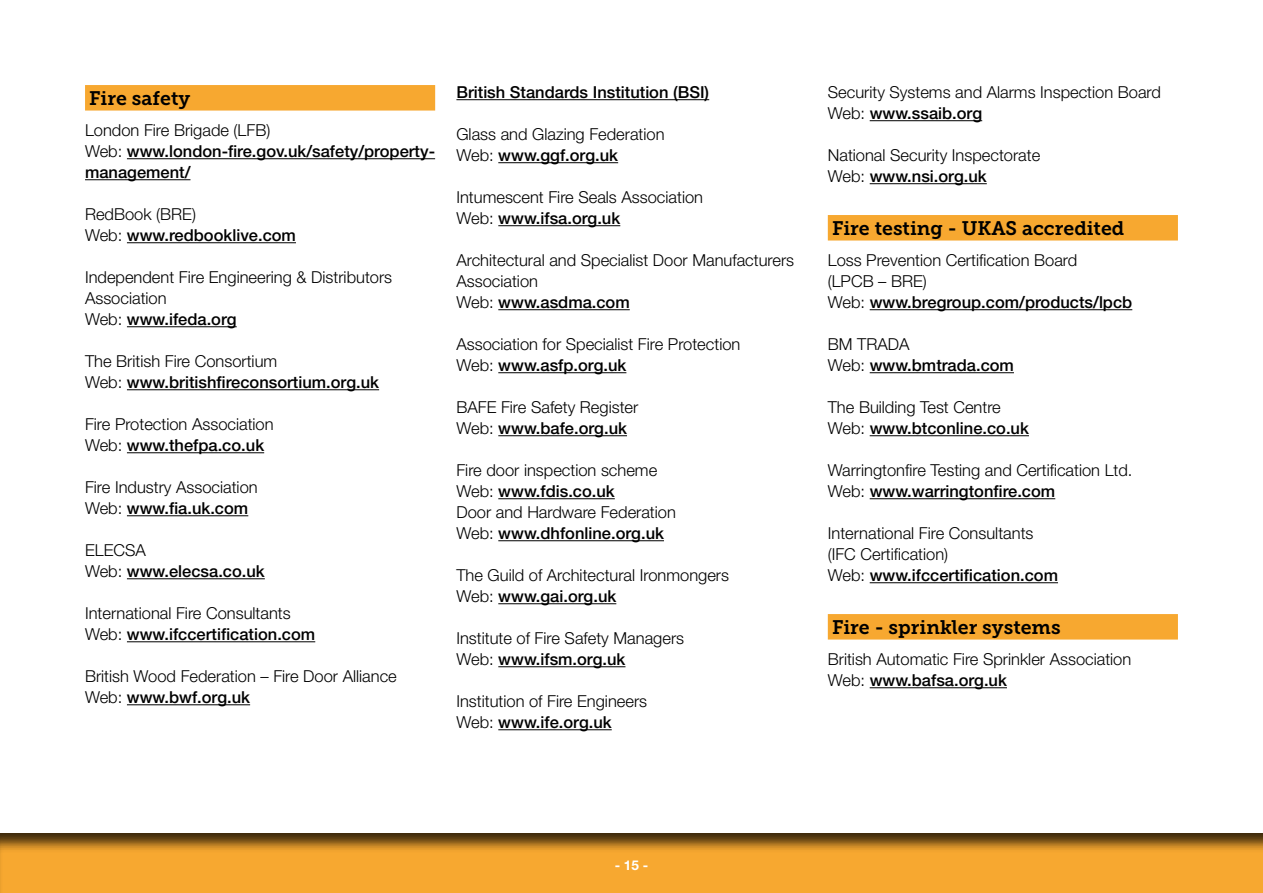
<style>
.page{position:relative;width:1263px;height:893px;background:#fff}
.page>*{position:absolute;margin:0;border:0;box-sizing:border-box;transform-origin:0 0}
.t1{font:19.5px "Museo Slab 700";color:#000}
.t2{font:300 16.5px/21px "Helvetica Neue";color:#000}
.t3{font:500 16.5px/21px "Helvetica Neue";color:#000}
.t4{font:700 13.5px "Helvetica Neue";color:#fff}
.s1{font-weight:300}
.s2{font-weight:500}
</style>
<div class="page">
<div style="left:0;top:822px;width:1263px;height:71px;background:#000;opacity:.75"></div>
<div style="left:85px;top:85px;width:350px;height:26px;background:#f7a830"></div>
<hr style="left:127px;top:158px;width:308px;height:1px;background:#000">
<hr style="left:85px;top:179px;width:105px;height:1px;background:#000">
<hr style="left:127px;top:242px;width:169px;height:1px;background:#000">
<hr style="left:127px;top:326px;width:110px;height:1px;background:#000">
<hr style="left:127px;top:389px;width:252px;height:1px;background:#000">
<hr style="left:127px;top:452px;width:137px;height:1px;background:#000">
<hr style="left:127px;top:515px;width:121px;height:1px;background:#000">
<hr style="left:127px;top:578px;width:138px;height:1px;background:#000">
<hr style="left:127px;top:641px;width:188px;height:1px;background:#000">
<hr style="left:127px;top:704px;width:123px;height:1px;background:#000">
<hr style="left:456px;top:99px;width:253px;height:1px;background:#000">
<hr style="left:498px;top:162px;width:120px;height:1px;background:#000">
<hr style="left:498px;top:225px;width:122px;height:1px;background:#000">
<hr style="left:498px;top:309px;width:132px;height:1px;background:#000">
<hr style="left:498px;top:372px;width:128px;height:1px;background:#000">
<hr style="left:498px;top:435px;width:129px;height:1px;background:#000">
<hr style="left:498px;top:498px;width:117px;height:1px;background:#000">
<hr style="left:498px;top:540px;width:166px;height:1px;background:#000">
<hr style="left:498px;top:603px;width:118px;height:1px;background:#000">
<hr style="left:498px;top:666px;width:127px;height:1px;background:#000">
<hr style="left:498px;top:729px;width:114px;height:1px;background:#000">
<hr style="left:870px;top:120px;width:112px;height:1px;background:#000">
<hr style="left:870px;top:183px;width:117px;height:1px;background:#000">
<div style="left:828px;top:215px;width:350px;height:26px;background:#f7a830"></div>
<hr style="left:870px;top:309px;width:262px;height:1px;background:#000">
<hr style="left:870px;top:372px;width:144px;height:1px;background:#000">
<hr style="left:870px;top:435px;width:159px;height:1px;background:#000">
<hr style="left:870px;top:498px;width:185px;height:1px;background:#000">
<hr style="left:870px;top:582px;width:188px;height:1px;background:#000">
<div style="left:828px;top:614px;width:350px;height:26px;background:#f7a830"></div>
<hr style="left:870px;top:687px;width:137px;height:1px;background:#000">
<p class="t1" style="left:89px;top:87px;width:102px">Fire safety</p>
<p class="t3" style="left:85px;top:120px;width:352px"><span class="s1">London Fire Brigade (LFB)<br>Web:</span> www.london-fire.gov.uk/safety/property&shy;management/</p>
<p class="t3" style="left:85px;top:204px;width:212px"><span class="s1">RedBook (BRE)<br>Web:</span> www.redbooklive.com</p>
<p class="t2" style="left:85px;top:266px;width:309px">Independent Fire Engineering &amp; Distributors<br>Association<br>Web: <span class="s2">www.ifeda.org</span></p>
<p class="t3" style="left:85px;top:351px;width:296px"><span class="s1">The British Fire Consortium<br>Web:</span> www.britishfireconsortium.org.uk</p>
<p class="t2" style="left:85px;top:413px;width:190px">Fire Protection Association<br>Web: <span class="s2">www.thefpa.co.uk</span></p>
<p class="t2" style="left:85px;top:476px;width:174px">Fire Industry Association<br>Web: <span class="s2">www.fia.uk.com</span></p>
<p class="t3" style="left:85px;top:540px;width:181px"><span class="s1">ELECSA<br>Web:</span> www.elecsa.co.uk</p>
<p class="t2" style="left:85px;top:602px;width:232px">International Fire Consultants<br>Web: <span class="s2">www.ifccertification.com</span></p>
<p class="t2" style="left:85px;top:665px;width:313px">British Wood Federation – Fire Door Alliance<br>Web: <span class="s2">www.bwf.org.uk</span></p>
<p class="t3" style="left:456px;top:82px;width:254px">British Standards Institution (BSI)</p>
<p class="t2" style="left:456px;top:123px;width:210px">Glass and Glazing Federation<br>Web: <span class="s2">www.ggf.org.uk</span></p>
<p class="t2" style="left:456px;top:186px;width:248px">Intumescent Fire Seals Association<br>Web: <span class="s2">www.ifsa.org.uk</span></p>
<p class="t2" style="left:456px;top:249px;width:339px">Architectural and Specialist Door Manufacturers<br>Association<br>Web: <span class="s2">www.asdma.com</span></p>
<p class="t2" style="left:456px;top:333px;width:285px">Association for Specialist Fire Protection<br>Web: <span class="s2">www.asfp.org.uk</span></p>
<p class="t2" style="left:456px;top:396px;width:183px">BAFE Fire Safety Register<br>Web: <span class="s2">www.bafe.org.uk</span></p>
<p class="t2" style="left:456px;top:459px;width:221px">Fire door inspection scheme<br>Web: <span class="s2">www.fdis.co.uk<br></span>Door and Hardware Federation<br>Web: <span class="s2">www.dhfonline.org.uk</span></p>
<p class="t2" style="left:456px;top:564px;width:274px">The Guild of Architectural Ironmongers<br>Web: <span class="s2">www.gai.org.uk</span></p>
<p class="t2" style="left:456px;top:627px;width:229px">Institute of Fire Safety Managers<br>Web: <span class="s2">www.ifsm.org.uk</span></p>
<p class="t2" style="left:456px;top:690px;width:192px">Institution of Fire Engineers<br>Web: <span class="s2">www.ife.org.uk</span></p>
<p class="t2" style="left:828px;top:81px;width:335px">Security Systems and Alarms Inspection Board<br>Web: <span class="s2">www.ssaib.org</span></p>
<p class="t2" style="left:828px;top:144px;width:214px">National Security Inspectorate<br>Web: <span class="s2">www.nsi.org.uk</span></p>
<p class="t1" style="left:832px;top:217px;width:294px">Fire testing - UKAS accredited</p>
<p class="t2" style="left:828px;top:249px;width:306px">Loss Prevention Certification Board<br>(LPCB – BRE)<br>Web: <span class="s2">www.bregroup.com/products/lpcb</span></p>
<p class="t3" style="left:828px;top:334px;width:188px"><span class="s1">BM TRADA<br>Web:</span> www.bmtrada.com</p>
<p class="t2" style="left:828px;top:396px;width:203px">The Building Test Centre<br>Web: <span class="s2">www.btconline.co.uk</span></p>
<p class="t2" style="left:828px;top:459px;width:303px">Warringtonfire Testing and Certification Ltd.<br>Web: <span class="s2">www.warringtonfire.com</span></p>
<p class="t2" style="left:828px;top:522px;width:232px">International Fire Consultants (IFC Certification)<br>Web: <span class="s2">www.ifccertification.com</span></p>
<p class="t1" style="left:832px;top:616px;width:230px">Fire - sprinkler systems</p>
<p class="t2" style="left:828px;top:648px;width:305px">British Automatic Fire Sprinkler Association<br>Web: <span class="s2">www.bafsa.org.uk</span></p>
<p class="t4" style="left:615px;top:857px;width:35px">- 15 -</p>
</div>
